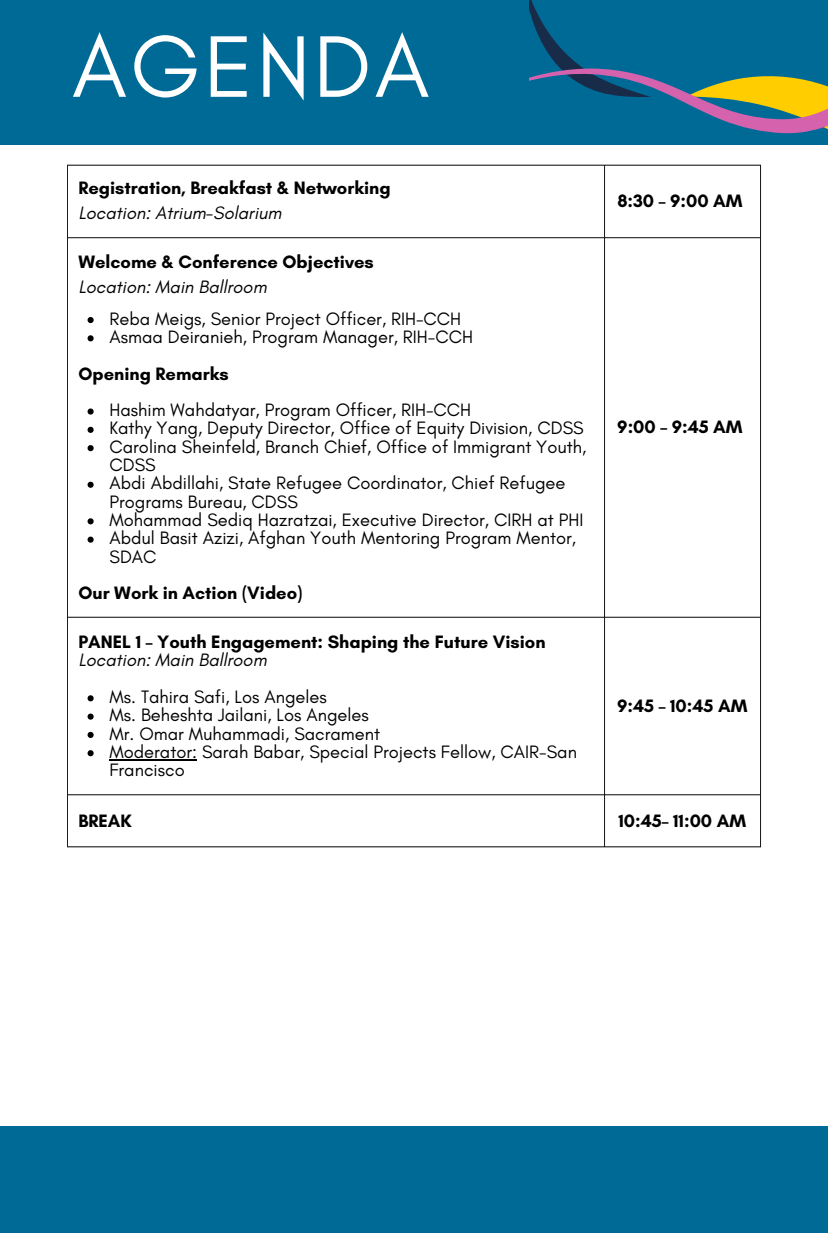
<style>
.page{position:relative;width:828px;height:1260px;background:#fff}
.page>*{position:absolute;margin:0;border:0;box-sizing:border-box;transform-origin:0 0}
.t1{font:89px "Glacial Indifference";letter-spacing:.04em;color:#fff}
.t2{font:18.4px/18.4px "Glacial Indifference";color:#000}
.t3{font:700 18.4px "Glacial Indifference";color:#000}
.t4{font:italic 18.4px "Glacial Indifference";color:#000}
</style>
<div class="page">
<div style="left:0;top:0;width:828px;height:145px;background:#006a96"></div>
<svg style="left:529px;top:0;width:299px;height:134px"></svg>
<svg style="left:88px;top:317px;width:6px;height:6px"></svg>
<svg style="left:88px;top:335px;width:6px;height:6px"></svg>
<svg style="left:88px;top:409px;width:6px;height:6px"></svg>
<svg style="left:88px;top:427px;width:6px;height:6px"></svg>
<svg style="left:88px;top:445px;width:6px;height:6px"></svg>
<svg style="left:88px;top:482px;width:6px;height:6px"></svg>
<svg style="left:88px;top:518px;width:6px;height:6px"></svg>
<svg style="left:88px;top:537px;width:6px;height:6px"></svg>
<svg style="left:88px;top:695px;width:6px;height:6px"></svg>
<svg style="left:88px;top:714px;width:6px;height:6px"></svg>
<svg style="left:88px;top:732px;width:6px;height:6px"></svg>
<svg style="left:88px;top:750px;width:6px;height:6px"></svg>
<hr style="left:109px;top:759px;width:88px;height:2px;background:#000">
<hr style="left:67px;top:166px;width:1px;height:680px;background:#181716">
<hr style="left:604px;top:166px;width:1px;height:680px;background:#181716">
<hr style="left:760px;top:166px;width:1px;height:680px;background:#181716">
<hr style="left:67px;top:165px;width:694px;height:1px;background:#181716">
<hr style="left:67px;top:237px;width:694px;height:1px;background:#181716">
<hr style="left:67px;top:617px;width:694px;height:1px;background:#181716">
<hr style="left:67px;top:794px;width:694px;height:1px;background:#181716">
<hr style="left:67px;top:846px;width:694px;height:1px;background:#181716">
<div style="left:0;top:1127px;width:828px;height:106px;background:#006a96"></div>
<h1 class="t1" style="left:72px;top:12px;width:359px">AGENDA</h1>
<p class="t3" style="left:78px;top:177px;width:314px">Registration, Breakfast &amp; Networking</p>
<p class="t4" style="left:78px;top:201px;width:205px">Location: Atrium-Solarium</p>
<p class="t3" style="left:78px;top:251px;width:297px">Welcome &amp; Conference Objectives</p>
<p class="t4" style="left:78px;top:275px;width:190px">Location: Main Ballroom</p>
<p class="t2" style="left:109px;top:309px;width:353px">Reba Meigs, Senior Project Officer, RIH-CCH</p>
<p class="t2" style="left:109px;top:327px;width:365px">Asmaa Deiranieh, Program Manager, RIH-CCH</p>
<p class="t3" style="left:78px;top:362px;width:152px">Opening Remarks</p>
<p class="t2" style="left:109px;top:400px;width:363px">Hashim Wahdatyar, Program Officer, RIH-CCH</p>
<p class="t2" style="left:109px;top:419px;width:476px">Kathy Yang, Deputy Director, Office of Equity Division, CDSS</p>
<p class="t2" style="left:109px;top:437px;width:478px">Carolina Sheinfeld, Branch Chief, Office of Immigrant Youth,<br>CDSS</p>
<p class="t2" style="left:109px;top:474px;width:458px">Abdi Abdillahi, State Refugee Coordinator, Chief Refugee<br>Programs Bureau, CDSS</p>
<p class="t2" style="left:109px;top:510px;width:475px">Mohammad Sediq Hazratzai, Executive Director, CIRH at PHI</p>
<p class="t2" style="left:109px;top:529px;width:468px">Abdul Basit Azizi, Afghan Youth Mentoring Program Mentor,<br>SDAC</p>
<p class="t3" style="left:78px;top:582px;width:226px">Our Work in Action (Video)</p>
<p class="t3" style="left:78px;top:631px;width:469px">PANEL 1 – Youth Engagement: Shaping the Future Vision</p>
<p class="t4" style="left:78px;top:649px;width:190px">Location: Main Ballroom</p>
<p class="t2" style="left:109px;top:687px;width:219px">Ms. Tahira Safi, Los Angeles</p>
<p class="t2" style="left:109px;top:706px;width:261px">Ms. Beheshta Jailani, Los Angeles</p>
<p class="t2" style="left:109px;top:724px;width:272px">Mr. Omar Muhammadi, Sacrament</p>
<p class="t2" style="left:109px;top:742px;width:469px">Moderator: Sarah Babar, Special Projects Fellow, CAIR-San<br>Francisco</p>
<p class="t3" style="left:617px;top:189px;width:127px">8:30 – 9:00 AM</p>
<p class="t3" style="left:617px;top:416px;width:127px">9:00 – 9:45 AM</p>
<p class="t3" style="left:617px;top:695px;width:132px">9:45 – 10:45 AM</p>
<p class="t3" style="left:78px;top:810px;width:55px">BREAK</p>
<p class="t3" style="left:618px;top:810px;width:129px">10:45– 11:00 AM</p>
</div>
